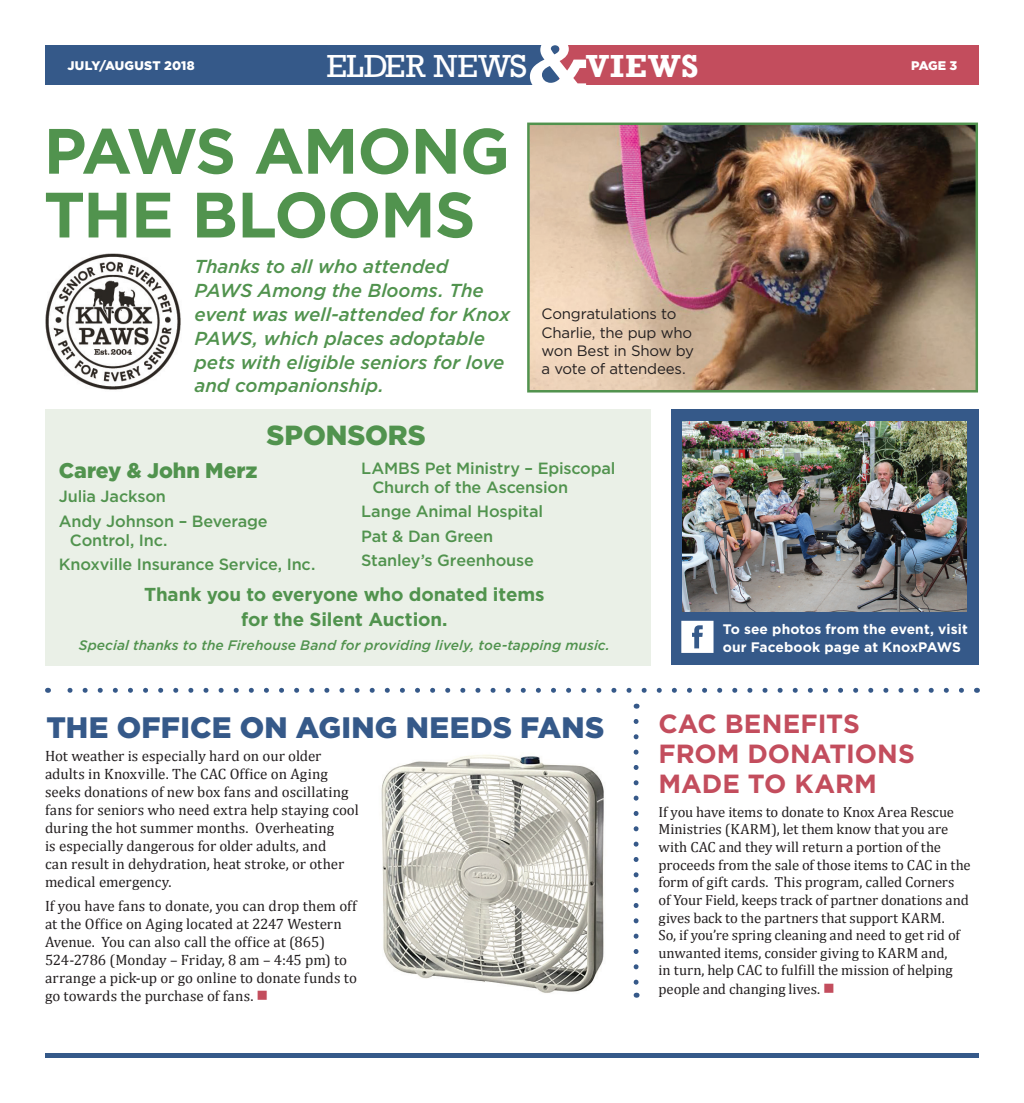
<style>
.page{position:relative;width:1024px;height:1103px;background:#fff}
.page>*{position:absolute;margin:0;border:0;box-sizing:border-box;transform-origin:0 0}
.t1{font:700 63.88px/63.8px "Gotham";letter-spacing:-.02em;color:#51934e}
.t2{font:32.75px "Rockwell";letter-spacing:-.005em;color:#fff}
.t3{font:700 32.75px "Rockwell";letter-spacing:.03em;color:#fff}
.t4{font:900 29.62px "Gotham";letter-spacing:.005em;color:#355989}
.t5{font:900 27.62px "Gotham";letter-spacing:-.005em;color:#51934e}
.t6{font:700 26.25px/30px "Gotham";letter-spacing:-.005em;color:#c34d5d}
.t7{font:900 21.25px "Gotham";letter-spacing:-.005em;color:#51934e}
.t8{font:italic 500 18.75px/23.8px "Gotham";letter-spacing:-.005em;color:#51934e}
.t9{font:700 18.75px/25px "Gotham";letter-spacing:-.01em;color:#51934e;text-align:center}
.t10{font:500 16.25px/24.4px "Gotham";letter-spacing:-.01em;color:#51934e}
.t11{font:15px/18px "Cambria";color:#231f20}
.t12{font:15px/18px "Gotham";letter-spacing:-.015em;color:#231f20}
.t13{font:14.75px/17.8px "Cambria";letter-spacing:-.005em;color:#231f20}
.t14{font:italic 500 13.75px "Gotham";letter-spacing:.005em;color:#51934e}
.t15{font:700 13.75px/17.5px "Gotham";letter-spacing:.005em;color:#fff}
.t16{font:900 12.5px "Gotham";letter-spacing:.01em;color:#fff}
.s1{color:#c34d5d}
</style>
<div class="page">
<div style="left:45px;top:45px;width:515px;height:40px;background:#355989"></div>
<div style="left:560px;top:45px;width:419px;height:40px;background:#c34d5d"></div>
<svg style="left:530px;top:45px;width:56px;height:40px"></svg>
<div style="left:45px;top:1053px;width:934px;height:5px;background:#355989"></div>
<svg style="left:633px;top:721px;width:5px;height:276px"></svg>
<svg style="left:67px;top:688px;width:894px;height:4px"></svg>
<img style="left:530px;top:125px;width:445px;height:264px">
<div style="left:527px;top:122px;width:451px;height:270px;border:2px solid #51934e"></div>
<div style="left:671px;top:409px;width:308px;height:255px;background:#355989"></div>
<svg style="left:681px;top:621px;width:32px;height:32px"></svg>
<div style="left:45px;top:409px;width:605px;height:256px;background:#eaf0e7"></div>
<img style="left:45px;top:253px;width:136px;height:137px">
<img style="left:682px;top:422px;width:285px;height:189px">
<img style="left:381px;top:755px;width:223px;height:238px">
<p class="t16" style="left:68px;top:58px;width:129px">JULY/AUGUST 2018</p>
<h2 class="t2" style="left:327px;top:47px;width:202px">ELDER NEWS</h2>
<h2 class="t3" style="left:586px;top:46px;width:114px">VIEWS</h2>
<p class="t16" style="left:911px;top:58px;width:48px">PAGE 3</p>
<h1 class="t1" style="left:44px;top:119px;width:468px">PAWS AMONG<br>THE BLOOMS</h1>
<p class="t8" style="left:194px;top:255px;width:317px">Thanks to all who attended<br>PAWS Among the Blooms. The event was well-attended for Knox<br>PAWS, which places adoptable pets with eligible seniors for love and companionship.</p>
<h3 class="t5" style="left:267px;top:418px;width:161px">SPONSORS</h3>
<p class="t12" style="left:541px;top:305px;width:154px">Congratulations to<br>Charlie, the pup who won Best in Show by a vote of attendees.</p>
<p class="t10" style="left:372px;top:459px;width:245px;line-height:18.8px;text-indent:-11px">LAMBS Pet Ministry – Episcopal<br>Church of the Ascension</p>
<p class="t10" style="left:361px;top:499px;width:183px">Lange Animal Hospital<br>Pat &amp; Dan Green<br>Stanley’s Greenhouse</p>
<p class="t9" style="left:144px;top:581px;width:402px">Thank you to everyone who donated items for the Silent Auction.</p>
<p class="t14" style="left:79px;top:636px;width:533px">Special thanks to the Firehouse Band for providing lively, toe-tapping music.</p>
<h3 class="t7" style="left:59px;top:457px;width:200px">Carey &amp; John Merz</h3>
<p class="t10" style="left:59px;top:484px;width:211px">Julia Jackson<br>Andy Johnson – Beverage</p>
<p class="t10" style="left:59px;top:527px;width:258px;text-indent:11px">Control, Inc.<br>Knoxville Insurance Service, Inc.</p>
<p class="t15" style="left:723px;top:620px;width:246px">To see photos from the event, visit our Facebook page at KnoxPAWS</p>
<h3 class="t4" style="left:47px;top:709px;width:559px">THE OFFICE ON AGING NEEDS FANS</h3>
<p class="t11" style="left:45px;top:746px;width:315px">Hot weather is especially hard on our older adults in Knoxville. The CAC Office on Aging seeks donations of new box fans and oscillating fans for seniors who need extra help staying cool during the hot summer months. Overheating<br>is especially dangerous for older adults, and<br>can result in dehydration, heat stroke, or other medical emergency.</p>
<p class="t11" style="left:45px;top:896px;width:314px">If you have fans to donate, you can drop them off at the Office on Aging located at 2247 Western Avenue. You can also call the office at (865)<br>524-2786 (Monday – Friday, 8 am – 4:45 pm) to arrange a pick-up or go online to donate funds to go towards the purchase of fans. <span class="s1">■</span></p>
<h3 class="t6" style="left:658px;top:709px;width:258px">CAC BENEFITS<br>FROM DONATIONS<br>MADE TO KARM</h3>
<p class="t13" style="left:658px;top:802px;width:314px">If you have items to donate to Knox Area Rescue Ministries (KARM), let them know that you are with CAC and they will return a portion of the proceeds from the sale of those items to CAC in the form of gift cards. This program, called Corners<br>of Your Field, keeps track of partner donations and gives back to the partners that support KARM.<br>So, if you’re spring cleaning and need to get rid of unwanted items, consider giving to KARM and,<br>in turn, help CAC to fulfill the mission of helping people and changing lives. <span class="s1">■</span></p>
</div>
